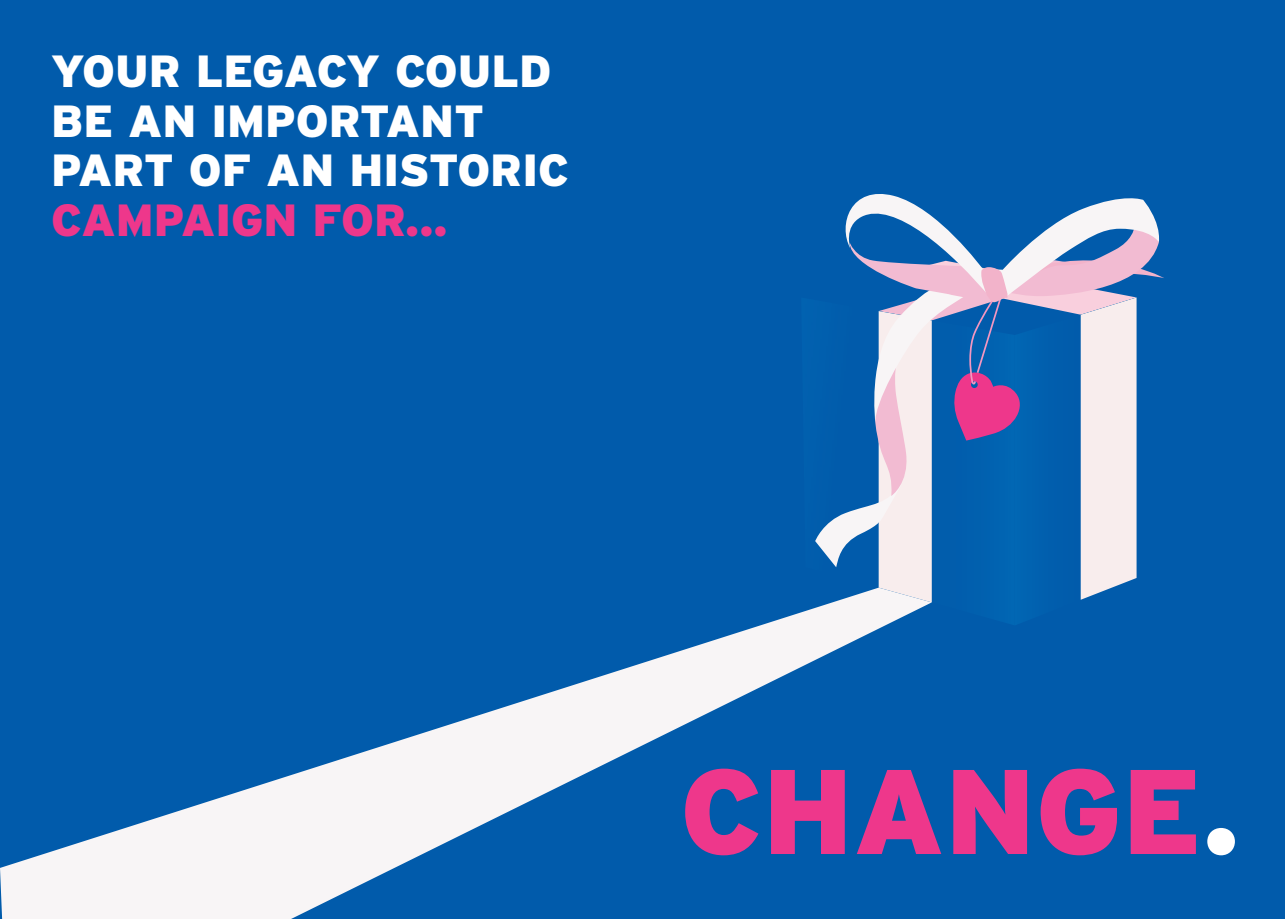
<style>
.page{position:relative;width:1285px;height:919px;background:#fff}
.page>*{position:absolute;margin:0;border:0;box-sizing:border-box;transform-origin:0 0}
.t1{font:900 120px "Interstate";color:#ee378b}
.t2{font:900 45px/49.5px "Interstate";color:#fff}
.t3{font:900 45px "Interstate";color:#ee378b}
.s1{color:#fff}
</style>
<div class="page">
<div style="left:0;top:0;width:1284px;height:918px;background:#015bab"></div>
<img style="left:1008px;top:602px;width:6px;height:23px">
<svg style="left:0;top:602px;width:931px;height:316px"></svg>
<svg style="left:815px;top:194px;width:349px;height:408px"></svg>
<p class="t2" style="left:51px;top:46px;width:519px">YOUR LEGACY COULD<br>BE AN IMPORTANT<br>PART OF AN HISTORIC</p>
<p class="t3" style="left:51px;top:194px;width:398px">CAMPAIGN FOR...</p>
<h1 class="t1" style="left:680px;top:743px;width:561px">CHANGE<span class="s1">.</span></h1>
</div>
